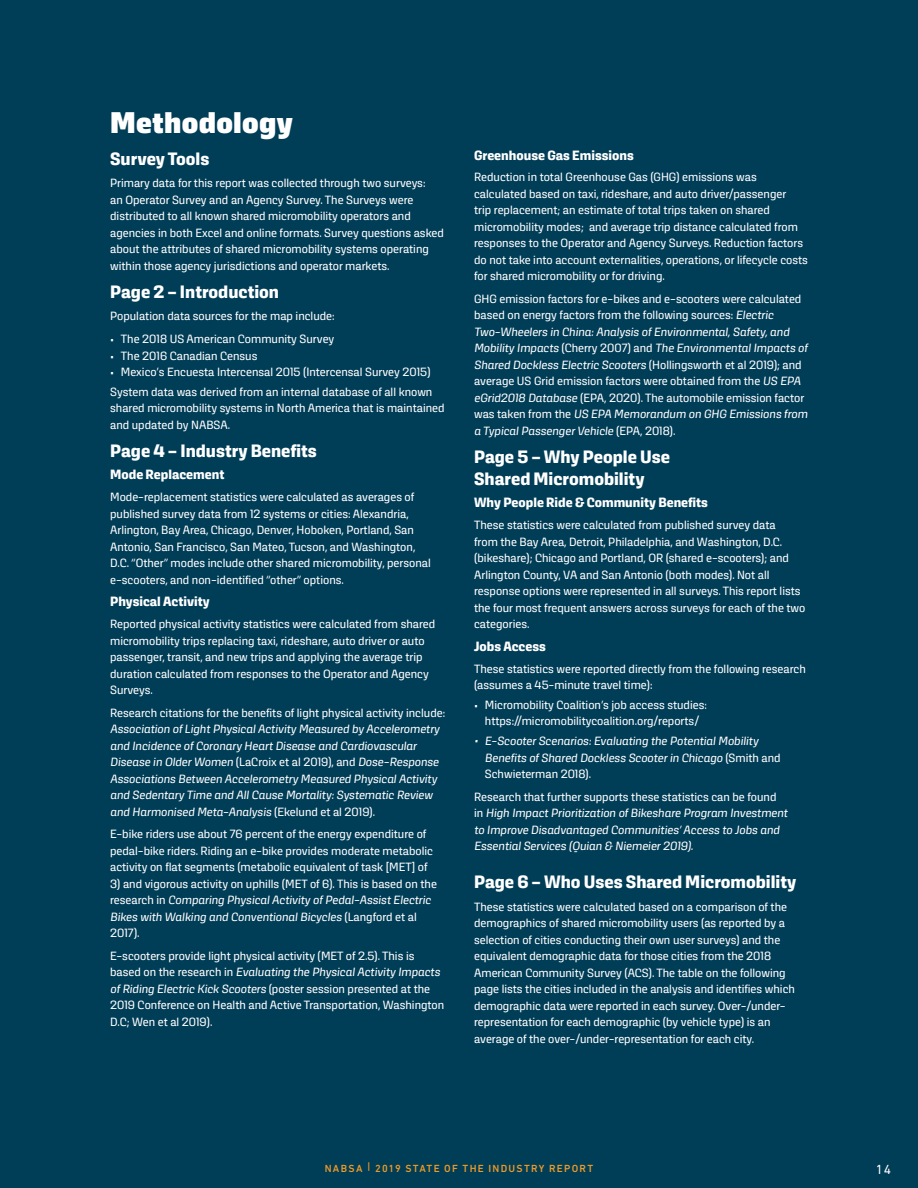
<style>
.page{position:relative;width:918px;height:1188px;background:#003d57}
.page>*{position:absolute;margin:0;border:0;box-sizing:border-box;transform-origin:0 0}
.Intro_heading{font:900 30px "Kawak";letter-spacing:.01em;color:#fff}
.Method_Heading_2{font:700 18px/21.6px "Kawak";color:#fff}
.Method_Heading_3{font:700 13.5px "Kawak";color:#fff}
.t1{font:13.5px "DIN Next LT Pro";color:#fff}
.Method_text{font:12px/16.5px "Kawak";color:#fff}
.Method_text-2{font:italic 12px/16.5px "Kawak";color:#fff}
.Cvrltr_Body{font:500 10.5px "DIN Next LT Pro";letter-spacing:.125em;color:#ec9a28}
.s1{font-style:normal}
.s2{font-style:italic}
</style>
<div class="page">
<p class="Intro_heading" style="left:110px;top:104px;width:184px">Methodology</p>
<p class="Method_Heading_2" style="left:110px;top:148px;width:101px">Survey Tools</p>
<p class="Method_text" style="left:110px;top:175px;width:335px">Primary data for this report was collected through two surveys:<br>an Operator Survey and an Agency Survey. The Surveys were distributed to all known shared micromobility operators and agencies in both Excel and online formats. Survey questions asked about the attributes of shared micromobility systems operating within those agency jurisdictions and operator markets.</p>
<p class="Method_Heading_2" style="left:110px;top:281px;width:170px">Page 2 – Introduction</p>
<p class="Method_text" style="left:110px;top:308px;width:226px">Population data sources for the map include:</p>
<p class="Method_text" style="left:110px;top:331px;width:226px">• The 2018 US American Community Survey</p>
<p class="Method_text" style="left:110px;top:348px;width:149px">• The 2016 Canadian Census</p>
<p class="Method_text" style="left:110px;top:364px;width:322px">• Mexico’s Encuesta Intercensal 2015 (Intercensal Survey 2015)</p>
<p class="Method_text" style="left:110px;top:383px;width:336px">System data was derived from an internal database of all known shared micromobility systems in North America that is maintained and updated by NABSA.</p>
<p class="Method_Heading_2" style="left:110px;top:440px;width:208px">Page 4 – Industry Benefits</p>
<p class="Method_Heading_3" style="left:110px;top:467px;width:116px">Mode Replacement</p>
<p class="Method_text" style="left:110px;top:489px;width:322px">Mode-replacement statistics were calculated as averages of published survey data from 12 systems or cities: Alexandria, Arlington, Bay Area, Chicago, Denver, Hoboken, Portland, San Antonio, San Francisco, San Mateo, Tucson, and Washington, D.C. “Other” modes include other shared micromobility, personal e-scooters, and non-identified “other” options.</p>
<p class="Method_Heading_3" style="left:110px;top:594px;width:101px">Physical Activity</p>
<p class="Method_text" style="left:110px;top:616px;width:327px">Reported physical activity statistics were calculated from shared micromobility trips replacing taxi, rideshare, auto driver or auto passenger, transit, and new trips and applying the average trip duration calculated from responses to the Operator and Agency Surveys.</p>
<p class="Method_text-2" style="left:110px;top:705px;width:337px"><span class="s1">Research citations for the benefits of light physical activity include:<br></span>Association of Light Physical Activity Measured by Accelerometry and Incidence of Coronary Heart Disease and Cardiovascular Disease in Older Women <span class="s1">(LaCroix et al 2019), and</span> Dose-Response Associations Between Accelerometry Measured Physical Activity and Sedentary Time and All Cause Mortality: Systematic Review and Harmonised Meta-Analysis <span class="s1">(Ekelund et al 2019).</span></p>
<p class="Method_text" style="left:110px;top:826px;width:324px">E-bike riders use about 76 percent of the energy expenditure of pedal-bike riders. Riding an e-bike provides moderate metabolic activity on flat segments (metabolic equivalent of task [MET] of</p>
<p class="Method_text-2" style="left:110px;top:875px;width:328px"><span class="s1">3) and vigorous activity on uphills (MET of 6). This is based on the research in</span> Comparing Physical Activity of Pedal-Assist Electric Bikes with Walking and Conventional Bicycles <span class="s1">(Langford et al 2017).</span></p>
<p class="Method_text" style="left:110px;top:947px;width:336px">E-scooters provide light physical activity (MET of 2.5). This is based on the research in <span class="s2">Evaluating the Physical Activity Impacts of Riding Electric Kick Scooters</span> (poster session presented at the 2019 Conference on Health and Active Transportation, Washington D.C; Wen et al 2019).</p>
<p class="Method_Heading_3" style="left:474px;top:147px;width:161px">Greenhouse Gas Emissions</p>
<p class="Method_text" style="left:474px;top:169px;width:335px">Reduction in total Greenhouse Gas (GHG) emissions was calculated based on taxi, rideshare, and auto driver/passenger<br>trip replacement; an estimate of total trips taken on shared micromobility modes; and average trip distance calculated from responses to the Operator and Agency Surveys. Reduction factors do not take into account externalities, operations, or lifecycle costs for shared micromobility or for driving.</p>
<p class="Method_text" style="left:474px;top:291px;width:335px">GHG emission factors for e-bikes and e-scooters were calculated based on energy factors from the following sources: <span class="s2">Electric Two-Wheelers in China: Analysis of Environmental, Safety, and Mobility Impacts</span> (Cherry 2007) and <span class="s2">The Environmental Impacts of Shared Dockless Electric Scooters</span> (Hollingsworth et al 2019); and average US Grid emission factors were obtained from the <span class="s2">US EPA eGrid2018 Database</span> (EPA, 2020). The automobile emission factor was taken from the <span class="s2">US EPA Memorandum on GHG Emissions from a Typical Passenger Vehicle</span> (EPA, 2018).</p>
<p class="Method_Heading_2" style="left:474px;top:446px;width:197px">Page 5 – Why People Use<br>Shared Micromobility</p>
<p class="Method_Heading_3" style="left:474px;top:495px;width:235px">Why People Ride &amp; Community Benefits</p>
<p class="Method_text" style="left:474px;top:517px;width:333px">These statistics were calculated from published survey data<br>from the Bay Area, Detroit, Philadelphia, and Washington, D.C. (bikeshare); Chicago and Portland, OR (shared e-scooters); and Arlington County, VA and San Antonio (both modes). Not all response options were represented in all surveys. This report lists the four most frequent answers across surveys for each of the two categories.</p>
<p class="Method_Heading_3" style="left:474px;top:638px;width:73px">Jobs Access</p>
<p class="Method_text" style="left:474px;top:661px;width:333px">These statistics were reported directly from the following research (assumes a 45-minute travel time):</p>
<p class="Method_text" style="left:474px;top:697px;width:234px;text-align:center">• Micromobility Coalition’s job access studies: https://micromobilitycoalition.org/reports/</p>
<p class="Method_text-2" style="left:485px;top:733px;width:297px;text-indent:-11px">• E-Scooter Scenarios: Evaluating the Potential Mobility<br>Benefits of Shared Dockless Scooter in Chicago <span class="s1">(Smith and<br>Schwieterman 2018).</span></p>
<p class="Method_text-2" style="left:474px;top:788px;width:315px"><span class="s1">Research that further supports these statistics can be found in</span> High Impact Prioritization of Bikeshare Program Investment to Improve Disadvantaged Communities’ Access to Jobs and Essential Services (Quian &amp; Niemeier 2019).</p>
<p class="Method_Heading_2" style="left:474px;top:871px;width:324px">Page 6 – Who Uses Shared Micromobility</p>
<p class="Method_text" style="left:474px;top:899px;width:322px">These statistics were calculated based on a comparison of the demographics of shared micromobility users (as reported by a selection of cities conducting their own user surveys) and the equivalent demographic data for those cities from the 2018<br>American Community Survey (ACS). The table on the following page lists the cities included in the analysis and identifies which demographic data were reported in each survey. Over-/under&shy;representation for each demographic (by vehicle type) is an average of the over-/under-representation for each city.</p>
<p class="Cvrltr_Body" style="left:325px;top:1162px;width:270px">NABSA | 2019 STATE OF THE INDUSTRY REPORT</p>
<p class="t1" style="left:876px;top:1161px;width:17px">14</p>
</div>
